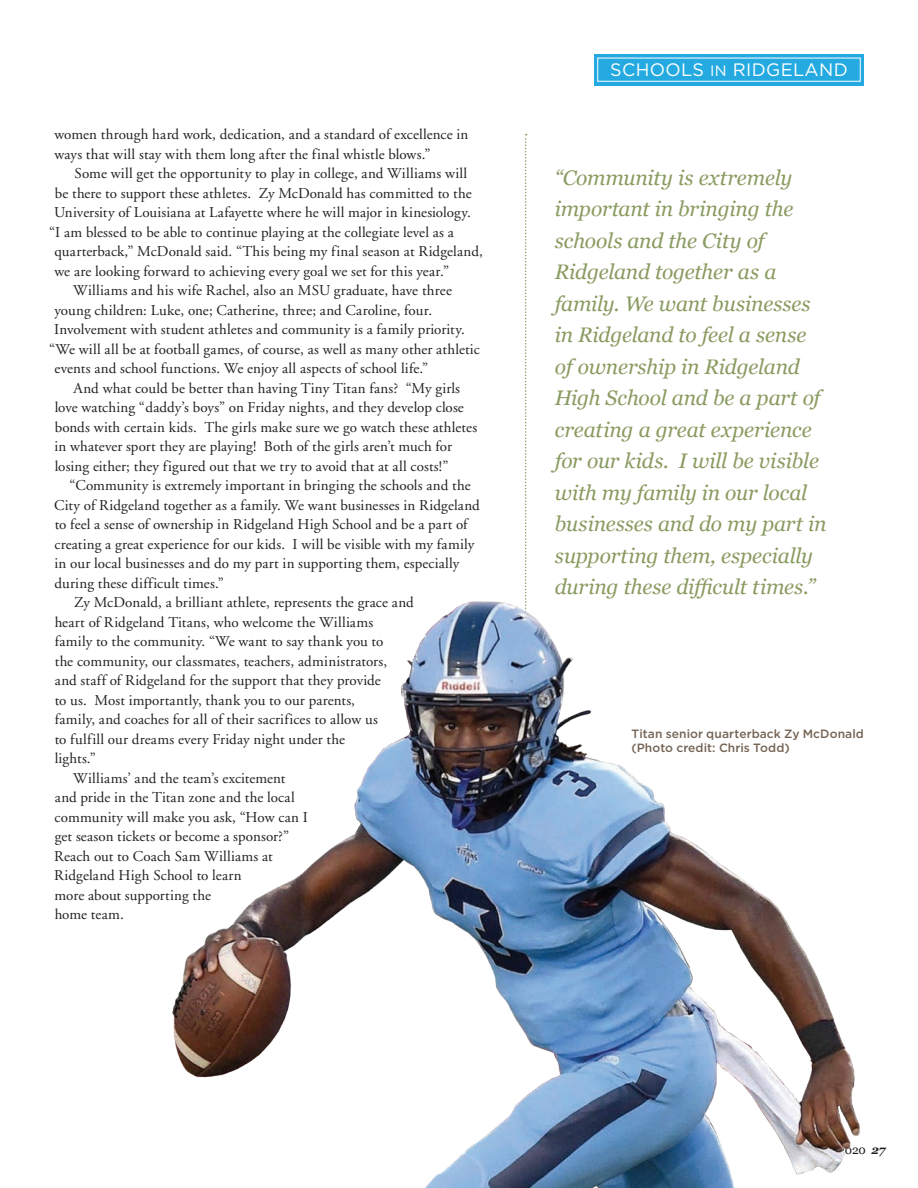
<style>
.page{position:relative;width:918px;height:1188px;background:#fff}
.page>*{position:absolute;margin:0;border:0;box-sizing:border-box;transform-origin:0 0}
.Main_BodyText{font:italic 21px/31.5px "Georgia";letter-spacing:-.01em;color:#8a9b61}
.t1{font:18px "Gotham";letter-spacing:.02em;color:#fff}
.Main_BodyText-2{font:15px/19.5px "Adobe Garamond";letter-spacing:.01em;color:#231f20}
.PhotoCutline{font:500 12px/14.4px "Gotham";letter-spacing:.01em;color:#746354}
.t2{font:12px "Georgia";letter-spacing:-.01em;color:#231f20}
.s1{font-size:15px}
.s2{font-weight:700;font-style:italic}
</style>
<div class="page">
<div style="left:594px;top:54px;width:270px;height:31px;background:#24aae1"></div>
<div style="left:597px;top:58px;width:264px;height:24px;border:1px solid #fff"></div>
<svg style="left:525px;top:134px;width:2px;height:449px"></svg>
<img style="left:172px;top:583px;width:688px;height:605px">
<p class="Main_BodyText-2" style="left:54px;top:125px;width:415px">women through hard work, dedication, and a standard of excellence in ways that will stay with them long after the final whistle blows.”</p>
<p class="Main_BodyText-2" style="left:75px;top:164px;width:394px">Some will get the opportunity to play in college, and Williams will</p>
<p class="Main_BodyText-2" style="left:55px;top:184px;width:419px">be there to support these athletes. Zy McDonald has committed to the</p>
<p class="Main_BodyText-2" style="left:54px;top:203px;width:418px">University of Louisiana at Lafayette where he will major in kinesiology.</p>
<p class="Main_BodyText-2" style="left:49px;top:223px;width:406px">“I am blessed to be able to continue playing at the collegiate level as a</p>
<p class="Main_BodyText-2" style="left:55px;top:242px;width:430px">quarterback,” McDonald said. “This being my final season at Ridgeland,</p>
<p class="Main_BodyText-2" style="left:54px;top:262px;width:396px">we are looking forward to achieving every goal we set for this year.”</p>
<p class="Main_BodyText-2" style="left:73px;top:281px;width:380px">Williams and his wife Rachel, also an MSU graduate, have three</p>
<p class="Main_BodyText-2" style="left:54px;top:301px;width:379px">young children: Luke, one; Catherine, three; and Caroline, four.</p>
<p class="Main_BodyText-2" style="left:54px;top:320px;width:412px">Involvement with student athletes and community is a family priority.</p>
<p class="Main_BodyText-2" style="left:49px;top:340px;width:432px">“We will all be at football games, of course, as well as many other athletic</p>
<p class="Main_BodyText-2" style="left:55px;top:359px;width:375px">events and school functions. We enjoy all aspects of school life.”</p>
<p class="Main_BodyText-2" style="left:54px;top:379px;width:424px;text-indent:19px">And what could be better than having Tiny Titan fans? “My girls love watching “daddy’s boys” on Friday nights, and they develop close bonds with certain kids. The girls make sure we go watch these athletes in whatever sport they are playing! Both of the girls aren’t much for losing either; they figured out that we try to avoid that at all costs!”</p>
<p class="Main_BodyText-2" style="left:54px;top:476px;width:427px;text-indent:15px">“Community is extremely important in bringing the schools and the City of Ridgeland together as a family. We want businesses in Ridgeland to feel a sense of ownership in Ridgeland High School and be a part of creating a great experience for our kids. I will be visible with my family in our local businesses and do my part in supporting them, especially during these difficult times.”</p>
<p class="Main_BodyText-2" style="left:55px;top:593px;width:361px;text-indent:19px">Zy McDonald, a brilliant athlete, represents the grace and heart of Ridgeland Titans, who welcome the Williams family to the community. “We want to say thank you to<br>the community, our classmates, teachers, administrators,<br>and staff of Ridgeland for the support that they provide<br>to us. Most importantly, thank you to our parents,<br>family, and coaches for all of their sacrifices to allow us<br>to fulfill our dreams every Friday night under the<br>lights.”</p>
<p class="Main_BodyText-2" style="left:54px;top:769px;width:255px;text-indent:19px">Williams’ and the team’s excitement and pride in the Titan zone and the local community will make you ask, “How can I get season tickets or become a sponsor?”<br>Reach out to Coach Sam Williams at<br>Ridgeland High School to learn<br>more about supporting the<br>home team.</p>
<p class="t1" style="left:610px;top:58px;width:239px">SCHOOLS <span class="s1">IN</span> RIDGELAND</p>
<p class="Main_BodyText" style="left:555px;top:161px;width:273px">“Community is extremely important in bringing the schools and the City of<br>Ridgeland together as a family. We want businesses in Ridgeland to feel a sense of ownership in Ridgeland<br>High School and be a part of creating a great experience for our kids. I will be visible with my family in our local businesses and do my part in supporting them, especially during these difficult times.”</p>
<p class="PhotoCutline" style="left:632px;top:726px;width:234px">Titan senior quarterback Zy McDonald (Photo credit: Chris Todd)</p>
<p class="t2" style="left:815px;top:1141px;width:72px">Fall 2020 <span class="s2">27</span></p>
</div>
